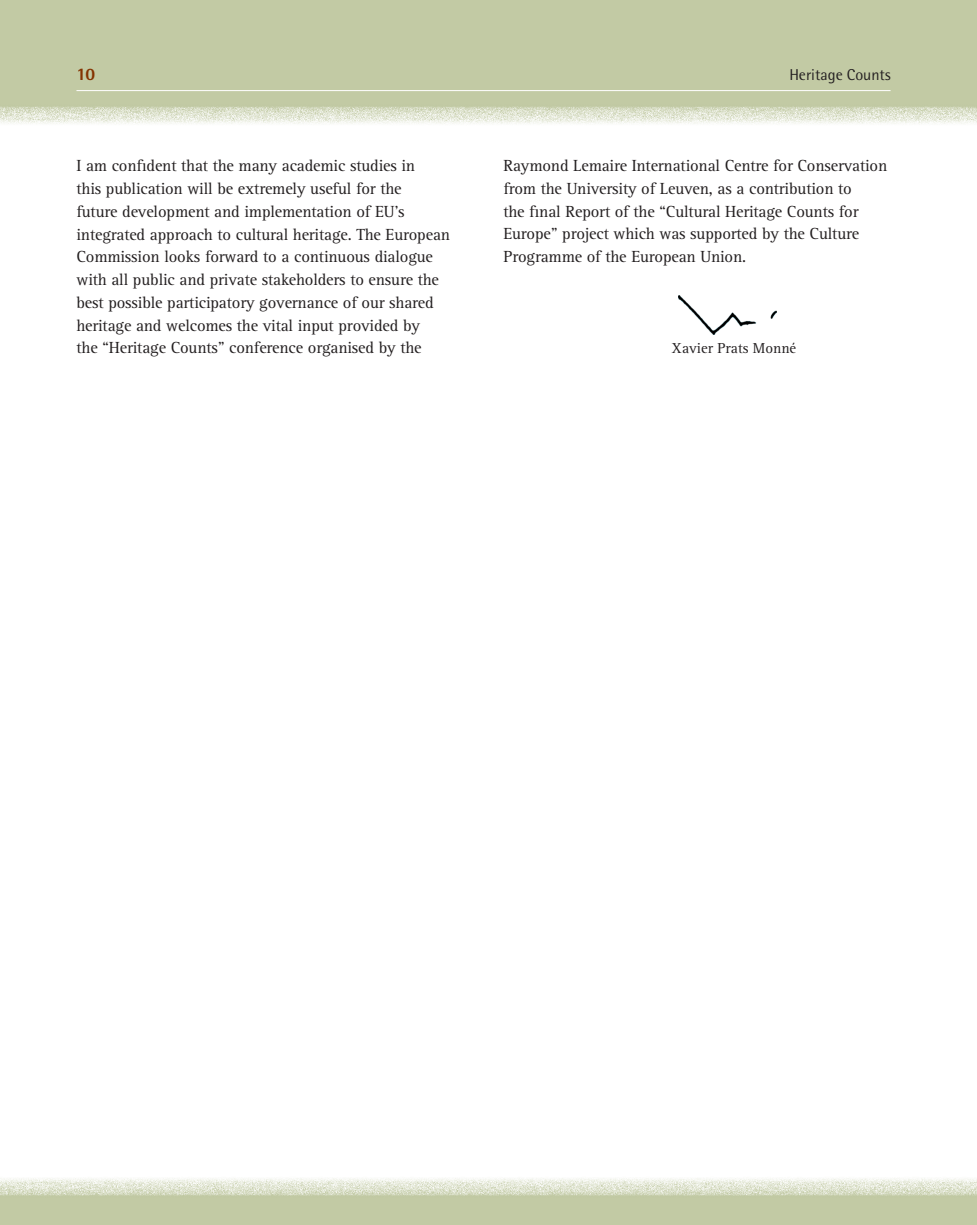
<style>
.page{position:relative;width:977px;height:1225px;background:#fff}
.page>*{position:absolute;margin:0;border:0;box-sizing:border-box;transform-origin:0 0}
.t1{font:800 17.5px "Agfa Rotis Semisans";color:#843200}
.t2{font:16.62px/22.8px "Agfa Rotis Serif";letter-spacing:-.01em;color:#231f20}
.t3{font:15.75px "Agfa Rotis Semisans";color:#231f20}
.t4{font:14.88px "Agfa Rotis Serif";color:#231f20}
</style>
<div class="page">
<img style="left:0;top:0;width:976px;height:124px">
<img style="left:0;top:1178px;width:976px;height:46px">
<hr style="left:76px;top:90px;width:814px;height:1px;background:#fff">
<img style="left:678px;top:295px;width:98px;height:39px">
<p class="t1" style="left:76px;top:63px;width:20px">10</p>
<p class="t3" style="left:789px;top:66px;width:103px">Heritage Counts</p>
<p class="t2" style="left:76px;top:155px;width:375px">I am confident that the many academic studies in<br>this publication will be extremely useful for the<br>future development and implementation of EU’s integrated approach to cultural heritage. The European Commission looks forward to a continuous dialogue with all public and private stakeholders to ensure the best possible participatory governance of our shared heritage and welcomes the vital input provided by<br>the “Heritage Counts” conference organised by the</p>
<p class="t2" style="left:503px;top:155px;width:385px">Raymond Lemaire International Centre for Conservation from the University of Leuven, as a contribution to<br>the final Report of the “Cultural Heritage Counts for Europe” project which was supported by the Culture Programme of the European Union.</p>
<p class="t4" style="left:671px;top:340px;width:126px">Xavier Prats Monné</p>
</div>
